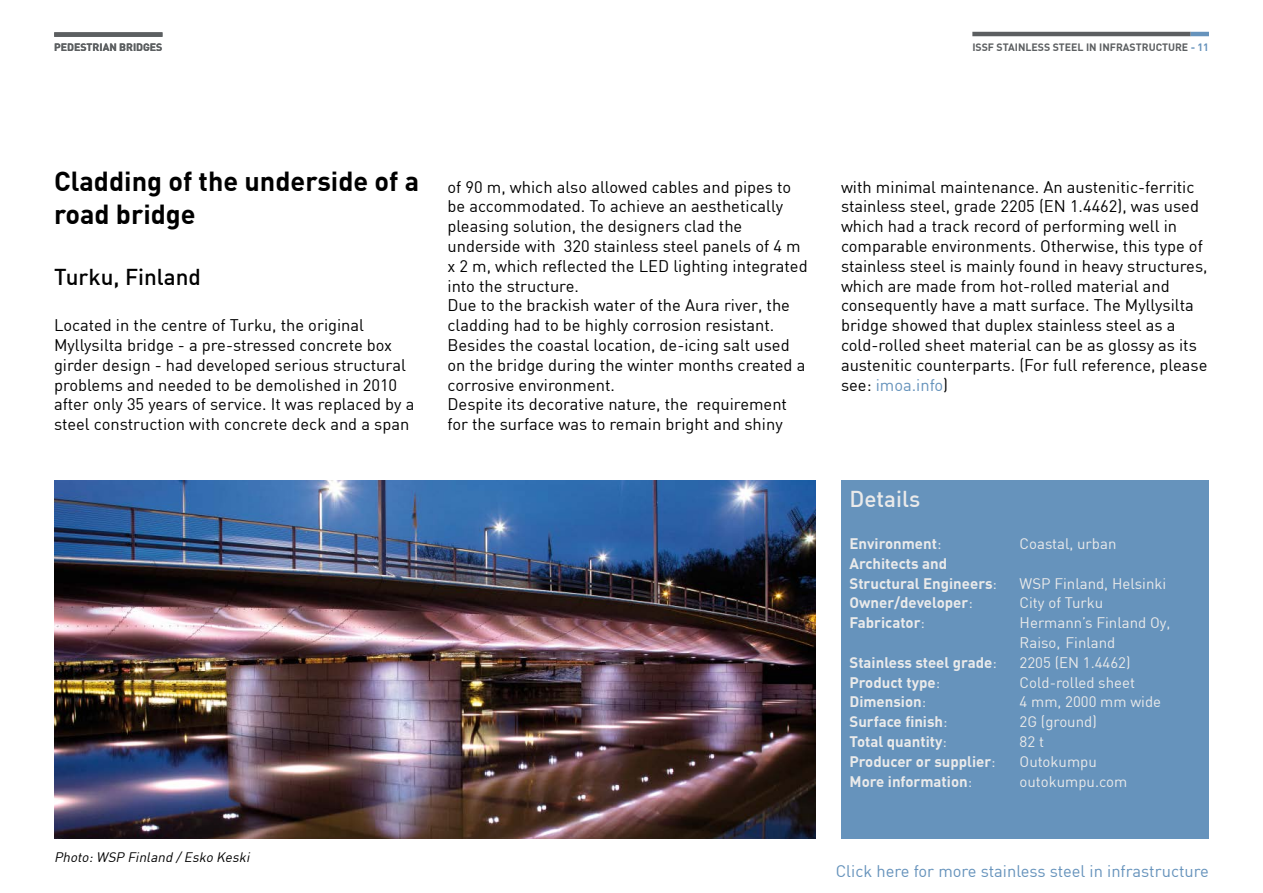
<style>
.page{position:relative;width:1263px;height:893px;background:#fff}
.page>*{position:absolute;margin:0;border:0;box-sizing:border-box;transform-origin:0 0}
._02_Header_1{font:700 27px/32.4px "DIN";color:#000}
._02_Header_2{font:22.5px "DIN Medium Alternate";color:#000}
._02_Header_2-2{font:22.5px "DIN Medium Alternate";color:#eaeaea}
._03_Body_text{font:16.5px/19.8px "DIN";color:#000}
.t1{font:16.5px "DIN";color:#6693bc}
._03_Body_text-2{font:700 15px "DIN";color:#eaeaea}
._03_Body_text-3{font:15px/19.8px "DIN";color:#eaeaea}
._04_Pictures{font:italic 13.5px "DIN";color:#000}
.Naam_CEO{font:700 10.5px "DIN";color:#5c5f61}
.s1{color:#6693bc}
.s2{font-weight:400}
</style>
<div class="page">
<hr style="left:972px;top:32px;width:219px;height:4px;background:#5c5f61">
<hr style="left:1191px;top:32px;width:18px;height:4px;background:#6693bc">
<div style="left:841px;top:480px;width:368px;height:359px;background:#6693bc"></div>
<img style="left:54px;top:480px;width:761px;height:359px">
<div style="left:54px;top:32px;width:108px;height:5px;background:#5c5f61"></div>
<p class="Naam_CEO" style="left:54px;top:40px;width:110px">PEDESTRIAN BRIDGES</p>
<p class="Naam_CEO" style="left:972px;top:40px;width:238px">ISSF STAINLESS STEEL IN INFRASTRUCTURE <span class="s1">- 11</span></p>
<p class="_02_Header_1" style="left:54px;top:164px;width:367px">Cladding of the underside of a road bridge</p>
<p class="_02_Header_2" style="left:54px;top:262px;width:149px">Turku, Finland</p>
<p class="_03_Body_text" style="left:54px;top:315px;width:362px">Located in the centre of Turku, the original Myllysilta bridge - a pre-stressed concrete box girder design - had developed serious structural problems and needed to be demolished in 2010 after only 35 years of service. It was replaced by a steel construction with concrete deck and a span</p>
<p class="_03_Body_text" style="left:447px;top:176px;width:362px">of 90 m, which also allowed cables and pipes to be accommodated. To achieve an aesthetically pleasing solution, the designers clad the underside with 320 stainless steel panels of 4 m x 2 m, which reflected the LED lighting integrated into the structure.</p>
<p class="_03_Body_text" style="left:447px;top:295px;width:359px">Due to the brackish water of the Aura river, the cladding had to be highly corrosion resistant.<br>Besides the coastal location, de-icing salt used on the bridge during the winter months created a corrosive environment.<br>Despite its decorative nature, the requirement for the surface was to remain bright and shiny</p>
<p class="_04_Pictures" style="left:54px;top:849px;width:200px">Photo:WSP Finland /Esko Keski</p>
<p class="_03_Body_text" style="left:841px;top:176px;width:368px">with minimal maintenance. An austenitic-ferritic stainless steel, grade 2205 (EN 1.4462), was used which had a track record of performing well in comparable environments. Otherwise, this type of stainless steel is mainly found in heavy structures, which are made from hot-rolled material and consequently have a matt surface. The Myllysilta bridge showed that duplex stainless steel as a cold-rolled sheet material can be as glossy as its austenitic counterparts. (For full reference, please see: <span class="s1">imoa.info</span>)</p>
<p class="_02_Header_2-2" style="left:849px;top:484px;width:72px">Details</p>
<p class="_03_Body_text-2" style="left:849px;top:534px;width:93px">Environment<span class="s2">:</span></p>
<p class="_03_Body_text-3" style="left:1019px;top:533px;width:98px">Coastal, urban</p>
<p class="_03_Body_text-2" style="left:849px;top:554px;width:99px">Architects and</p>
<p class="_03_Body_text-2" style="left:849px;top:573px;width:149px">Structural Engineers<span class="s2">:</span></p>
<p class="_03_Body_text-3" style="left:1019px;top:573px;width:148px">WSP Finland, Helsinki</p>
<p class="_03_Body_text-2" style="left:849px;top:593px;width:125px">Owner/developer<span class="s2">:</span></p>
<p class="_03_Body_text-3" style="left:1019px;top:593px;width:85px">City of Turku</p>
<p class="_03_Body_text-2" style="left:849px;top:613px;width:77px">Fabricator<span class="s2">:</span></p>
<p class="_03_Body_text-3" style="left:1019px;top:613px;width:152px">Hermann’s Finland Oy,<br>Raiso, Finland</p>
<p class="_03_Body_text-2" style="left:849px;top:653px;width:149px">Stainless steel grade<span class="s2">:</span></p>
<p class="_03_Body_text-3" style="left:1019px;top:652px;width:112px">2205 (EN 1.4462)</p>
<p class="_03_Body_text-2" style="left:849px;top:672px;width:92px">Product type<span class="s2">:</span></p>
<p class="_03_Body_text-3" style="left:1019px;top:672px;width:117px">Cold-rolled sheet</p>
<p class="_03_Body_text-2" style="left:849px;top:692px;width:78px">Dimension<span class="s2">:</span></p>
<p class="_03_Body_text-3" style="left:1019px;top:692px;width:143px">4 mm, 2000 mm wide</p>
<p class="_03_Body_text-2" style="left:849px;top:712px;width:100px">Surface finish<span class="s2">:</span></p>
<p class="_03_Body_text-3" style="left:1019px;top:712px;width:79px">2G (ground)</p>
<p class="_03_Body_text-2" style="left:849px;top:732px;width:99px">Total quantity<span class="s2">:</span></p>
<p class="_03_Body_text-3" style="left:1019px;top:731px;width:26px">82 t</p>
<p class="_03_Body_text-2" style="left:849px;top:752px;width:148px">Producer or supplier<span class="s2">:</span></p>
<p class="_03_Body_text-3" style="left:1019px;top:751px;width:79px">Outokumpu</p>
<p class="_03_Body_text-2" style="left:849px;top:771px;width:124px">More information<span class="s2">:</span></p>
<p class="_03_Body_text-3" style="left:1019px;top:771px;width:109px">outokumpu.com</p>
<p class="t1" style="left:836px;top:861px;width:375px">Click here for more stainless steel in infrastructure</p>
</div>
